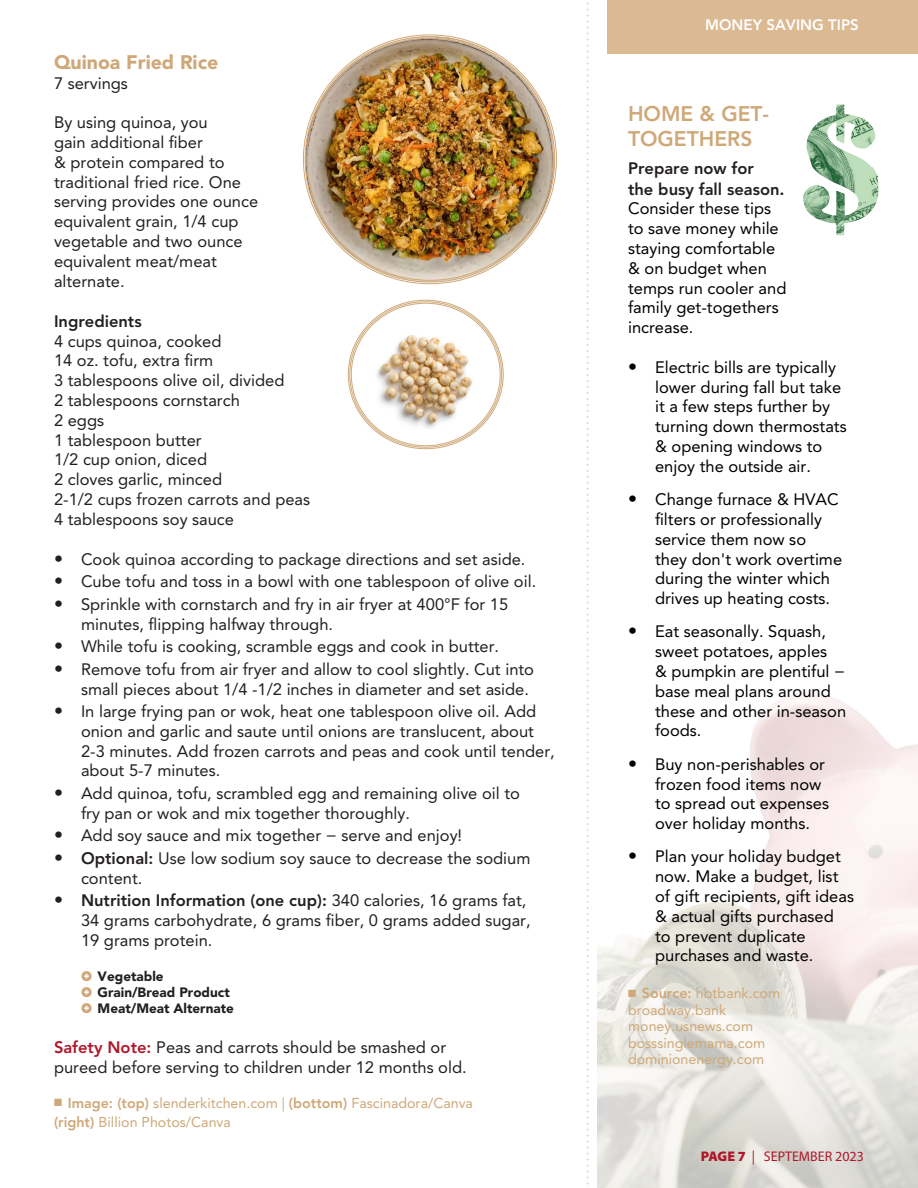
<style>
.page{position:relative;width:918px;height:1188px;background:#fff}
.page>*{position:absolute;margin:0;border:0;box-sizing:border-box;transform-origin:0 0}
.Bullets_-_fully_indented{font:800 21px/25.2px "Avenir LT Std";color:#cfa878}
.t1{font:900 19.5px "Avenir LT Std";color:#cfa878}
.t2{font:16.5px/19.8px "Avenir LT Std";color:#231f20}
.Bullets_-_fully_indented-2{font:16.5px/19.8px "Avenir LT Std";color:#000}
.Bullets_-_fully_indented-3{font:800 16.5px/21px "Avenir LT Std";color:#231f20}
.t3{font:800 15px "Avenir LT Std";color:#fff}
.Bullets_-_fully_indented-4{font:14.25px/19.8px "Avenir LT Std";color:#cfa878}
.t4{font:13.95px "Myriad Pro";color:#ae172b}
.t5{font:900 13.5px "Avenir LT Std";color:#231f20}
.s1{font-weight:800}
.s2{font-size:18px}
.s3{font-weight:800;font-size:18px}
.s4{font-weight:800;color:#ae172b}
.s5{font-size:17.25px}
.s6{font-weight:900}
</style>
<div class="page">
<img style="left:597px;top:692px;width:321px;height:496px">
<div style="left:608px;top:0;width:310px;height:54px;background:#dbb992"></div>
<img style="left:803px;top:104px;width:76px;height:131px">
<svg style="left:587px;top:2px;width:2px;height:1183px"></svg>
<img style="left:304px;top:36px;width:251px;height:247px">
<svg style="left:349px;top:301px;width:153px;height:147px"></svg>
<p class="t1" style="left:54px;top:50px;width:166px">Quinoa Fried Rice</p>
<p class="t2" style="left:54px;top:73px;width:75px">7 servings</p>
<p class="t2" style="left:54px;top:113px;width:206px">By using quinoa, you<br>gain additional fiber<br>&amp; protein compared to traditional fried rice. One serving provides one ounce equivalent grain, 1/4 cup vegetable and two ounce equivalent meat/meat alternate.</p>
<p class="t2" style="left:54px;top:311px;width:258px"><span class="s1">Ingredients<br></span>4 cups quinoa, cooked<br>14 oz. tofu, extra firm<br>3 tablespoons olive oil, divided<br>2 tablespoons cornstarch<br>2 eggs<br>1 tablespoon butter<br>1/2 cup onion, diced<br>2 cloves garlic, minced<br>2-1/2 cups frozen carrots and peas<br>4 tablespoons soy sauce</p>
<p class="t2" style="left:54px;top:549px;width:473px"><span class="s2">•</span> Cook quinoa according to package directions and set aside.</p>
<p class="t2" style="left:54px;top:572px;width:484px"><span class="s2">•</span> Cube tofu and toss in a bowl with one tablespoon of olive oil.</p>
<p class="t2" style="left:81px;top:594px;width:429px;text-indent:-27px"><span class="s2">•</span> Sprinkle with cornstarch and fry in air fryer at 400°F for 15 minutes, flipping halfway through.</p>
<p class="t2" style="left:54px;top:637px;width:447px"><span class="s2">•</span> While tofu is cooking, scramble eggs and cook in butter.</p>
<p class="t2" style="left:81px;top:659px;width:455px;text-indent:-27px"><span class="s2">•</span> Remove tofu from air fryer and allow to cool slightly. Cut into small pieces about 1/4 -1/2 inches in diameter and set aside.</p>
<p class="t2" style="left:81px;top:702px;width:475px;text-indent:-27px"><span class="s2">•</span> In large frying pan or wok, heat one tablespoon olive oil. Add onion and garlic and saute until onions are translucent, about 2-3 minutes. Add frozen carrots and peas and cook until tender, about 5-7 minutes.</p>
<p class="t2" style="left:81px;top:783px;width:440px;text-indent:-27px"><span class="s2">•</span> Add quinoa, tofu, scrambled egg and remaining olive oil to fry pan or wok and mix together thoroughly.</p>
<p class="t2" style="left:54px;top:826px;width:410px"><span class="s2">•</span> Add soy sauce and mix together − serve and enjoy!</p>
<p class="t2" style="left:81px;top:848px;width:451px;text-indent:-27px"><span class="s3">•</span> <span class="s1">Optional:</span> Use low sodium soy sauce to decrease the sodium content.</p>
<p class="t2" style="left:81px;top:891px;width:451px;text-indent:-27px"><span class="s3">•</span> <span class="s1">Nutrition Information (one cup):</span> 340 calories, 16 grams fat,<br>34 grams carbohydrate, 6 grams fiber, 0 grams added sugar,<br>19 grams protein.</p>
<p class="t5" style="left:98px;top:968px;width:68px">Vegetable</p>
<p class="t5" style="left:98px;top:984px;width:134px">Grain/Bread Product</p>
<p class="t5" style="left:98px;top:1000px;width:138px">Meat/Meat Alternate</p>
<p class="t2" style="left:54px;top:1037px;width:414px"><span class="s4">Safety Note:</span> Peas and carrots should be smashed or pureed before serving to children under 12 months old.</p>
<p class="Bullets_-_fully_indented-4" style="left:54px;top:1093px;width:420px">■ <span class="s1">Image: (top)</span> slenderkitchen.com | <span class="s1">(bottom)</span> Fascinadora/Canva <span class="s1">(right)</span> Billion Photos/Canva</p>
<p class="t3" style="left:705px;top:16px;width:155px">MONEY SAVING TIPS</p>
<p class="Bullets_-_fully_indented" style="left:628px;top:101px;width:143px">HOME &amp; GET-<br>TOGETHERS</p>
<p class="Bullets_-_fully_indented-3" style="left:628px;top:157px;width:158px">Prepare now for<br>the busy fall season<span class="s5">.</span></p>
<p class="Bullets_-_fully_indented-2" style="left:628px;top:199px;width:145px">Consider these tips</p>
<p class="Bullets_-_fully_indented-2" style="left:628px;top:219px;width:152px">to save money while</p>
<p class="Bullets_-_fully_indented-2" style="left:628px;top:239px;width:149px">staying comfortable</p>
<p class="Bullets_-_fully_indented-2" style="left:628px;top:258px;width:140px">&amp; on budget when</p>
<p class="Bullets_-_fully_indented-2" style="left:628px;top:278px;width:160px">temps run cooler and</p>
<p class="Bullets_-_fully_indented-2" style="left:628px;top:298px;width:152px">family get-togethers</p>
<p class="Bullets_-_fully_indented-2" style="left:628px;top:318px;width:67px">increase.</p>
<p class="Bullets_-_fully_indented-2" style="left:655px;top:357px;width:193px;text-indent:-27px"><span class="s2">•</span> Electric bills are typically lower during fall but take it a few steps further by turning down thermostats &amp; opening windows to enjoy the outside air.</p>
<p class="Bullets_-_fully_indented-2" style="left:655px;top:490px;width:189px;text-indent:-27px"><span class="s2">•</span> Change furnace &amp; HVAC filters or professionally service them now so they don't work overtime during the winter which drives up heating costs.</p>
<p class="Bullets_-_fully_indented-2" style="left:655px;top:622px;width:193px;text-indent:-27px"><span class="s2">•</span> Eat seasonally. Squash, sweet potatoes, apples<br>&amp; pumpkin are plentiful − base meal plans around these and other in-season foods.</p>
<p class="Bullets_-_fully_indented-2" style="left:655px;top:754px;width:175px;text-indent:-27px"><span class="s2">•</span> Buy non-perishables or frozen food items now to spread out expenses over holiday months.</p>
<p class="Bullets_-_fully_indented-2" style="left:655px;top:847px;width:200px;text-indent:-27px"><span class="s2">•</span> Plan your holiday budget now. Make a budget, list of gift recipients, gift ideas &amp; actual gifts purchased<br>to prevent duplicate purchases and waste.</p>
<p class="Bullets_-_fully_indented-4" style="left:628px;top:984px;width:154px">■ <span class="s1">Source:</span> hbtbank.com</p>
<p class="Bullets_-_fully_indented-4" style="left:628px;top:1000px;width:100px">broadway.bank</p>
<p class="Bullets_-_fully_indented-4" style="left:628px;top:1017px;width:127px">money.usnews.com</p>
<p class="Bullets_-_fully_indented-4" style="left:628px;top:1033px;width:139px">bosssinglemama.com</p>
<p class="Bullets_-_fully_indented-4" style="left:628px;top:1050px;width:138px">dominionenergy.com</p>
<p class="t4" style="left:701px;top:1148px;width:165px"><span class="s6">PAGE 7</span> | SEPTEMBER 2023</p>
</div>
